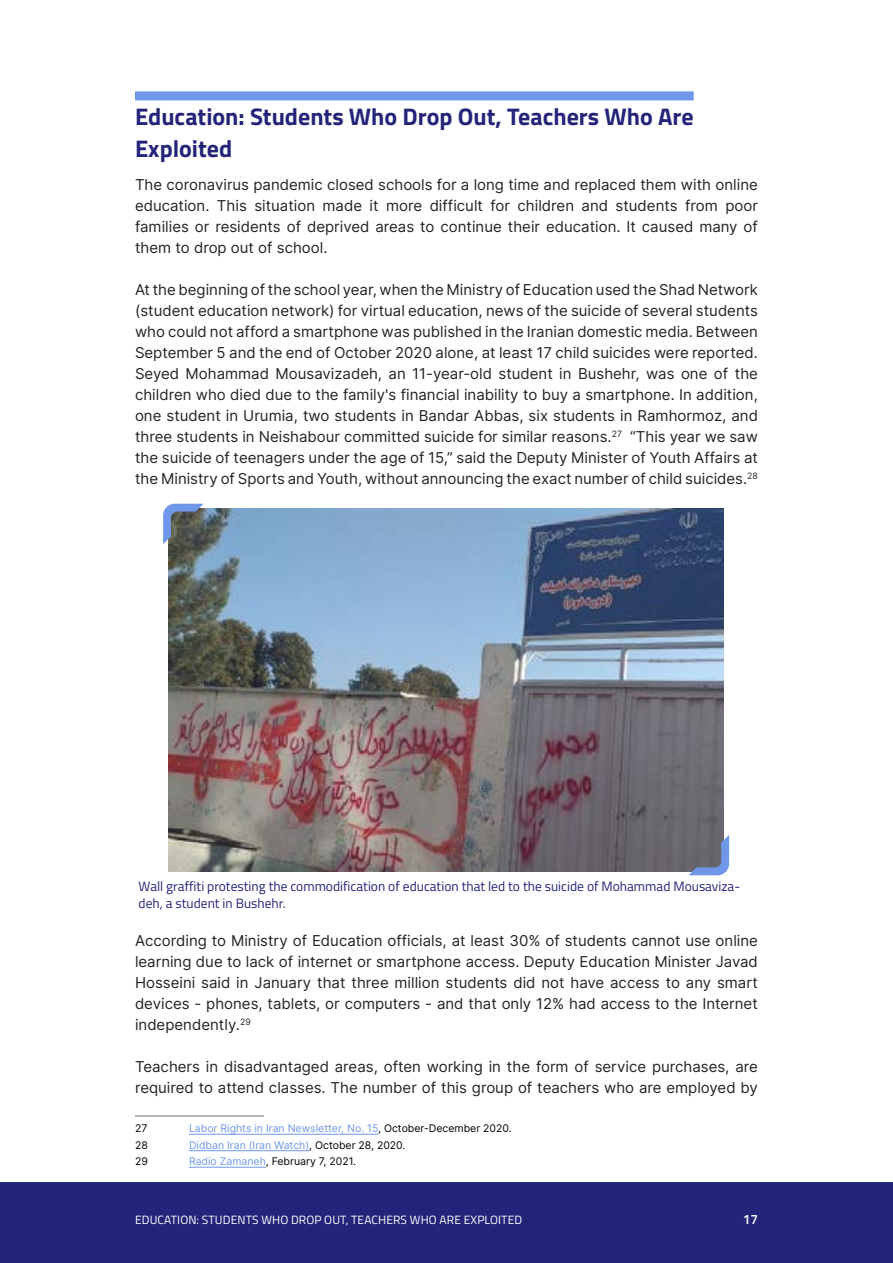
<style>
.page{position:relative;width:893px;height:1263px;background:#fff}
.page>*{position:absolute;margin:0;border:0;box-sizing:border-box;transform-origin:0 0}
.t1{font:700 24px/32.4px "Titillium Web";color:#24257a}
.t2{font:15px/21px "Inter";color:#242424;text-align:justify}
.t3{font:13.5px/16.2px "Titillium Web";color:#24257a}
.t4{font:600 13.5px "Titillium Web";color:#fff}
.t5{font:12px "Titillium Web";letter-spacing:.01em;color:#fff}
.t6{font:10.5px "Inter";color:#6e97ea}
.t7{font:10.5px "Inter";color:#000}
.s1{color:#000}
.s2{color:#6e97ea}
</style>
<div class="page">
<div style="left:0;top:1182px;width:893px;height:81px;background:#24257a"></div>
<div style="left:135px;top:91px;width:559px;height:9px;background:#6e97ea"></div>
<hr style="left:135px;top:1115px;width:129px;height:1px;background:#676868">
<hr style="left:189px;top:1134px;width:189px;height:1px;background:#6e97ea">
<hr style="left:189px;top:1150px;width:120px;height:1px;background:#6e97ea">
<hr style="left:189px;top:1167px;width:77px;height:1px;background:#6e97ea">
<img style="left:168px;top:508px;width:556px;height:363px">
<svg style="left:689px;top:835px;width:40px;height:40px;background:#6d7895"></svg>
<svg style="left:163px;top:504px;width:41px;height:40px;background:#616f82"></svg>
<h1 class="t1" style="left:135px;top:99px;width:560px">Education: Students Who Drop Out, Teachers Who Are<br>Exploited</h1>
<p class="t2" style="left:135px;top:174px;width:624px">The coronavirus pandemic closed schools for a long time and replaced them with online education. This situation made it more difficult for children and students from poor families or residents of deprived areas to continue their education. It caused many of them to drop out of school.</p>
<p class="t2" style="left:135px;top:279px;width:624px">At the beginning of the school year, when the Ministry of Education used the Shad Network (student education network) for virtual education, news of the suicide of several students who could not afford a smartphone was published in the Iranian domestic media. Between September 5 and the end of October 2020 alone, at least 17 child suicides were reported.<br>Seyed Mohammad Mousavizadeh, an 11-year-old student in Bushehr, was one of the children who died due to the family's financial inability to buy a smartphone. In addition, one student in Urumia, two students in Bandar Abbas, six students in Ramhormoz, and three students in Neishabour committed suicide for similar reasons.<sup>27</sup> “This year we saw the suicide of teenagers under the age of 15,” said the Deputy Minister of Youth Affairs at the Ministry of Sports and Youth, without announcing the exact number of child suicides.<sup>28</sup></p>
<p class="t3" style="left:139px;top:878px;width:603px">Wall graffiti protesting the commodification of education that led to the suicide of Mohammad Mousaviza&shy;deh, a student in Bushehr.</p>
<p class="t2" style="left:135px;top:930px;width:624px">According to Ministry of Education officials, at least 30% of students cannot use online learning due to lack of internet or smartphone access. Deputy Education Minister Javad Hosseini said in January that three million students did not have access to any smart devices - phones, tablets, or computers - and that only 12% had access to the Internet independently.<sup>29</sup></p>
<p class="t2" style="left:135px;top:1056px;width:624px">Teachers in disadvantaged areas, often working in the form of service purchases, are required to attend classes. The number of this group of teachers who are employed by</p>
<p class="t7" style="left:135px;top:1121px;width:14px">27</p>
<p class="t6" style="left:189px;top:1121px;width:324px">Labor Rights in Iran Newsletter, No. 15<span class="s1">, October-December 2020.</span></p>
<p class="t7" style="left:135px;top:1137px;width:14px">28</p>
<p class="t6" style="left:189px;top:1137px;width:218px">Didban Iran (Iran Watch)<span class="s1">, October 28, 2020.</span></p>
<p class="t7" style="left:135px;top:1154px;width:14px">29</p>
<p class="t7" style="left:189px;top:1154px;width:169px"><span class="s2">Radio Zamaneh</span>, February 7, 2021.</p>
<p class="t5" style="left:135px;top:1211px;width:15px">Education</p>
<p class="t5" style="left:197px;top:1211px;width:20px">: Students</p>
<p class="t5" style="left:261px;top:1211px;width:46px">Who Drop</p>
<p class="t5" style="left:324px;top:1211px;width:42px">Out, Teachers</p>
<p class="t5" style="left:410px;top:1211px;width:75px">Who Are Exploited</p>
<p class="t4" style="left:743px;top:1209px;width:17px">17</p>
</div>
